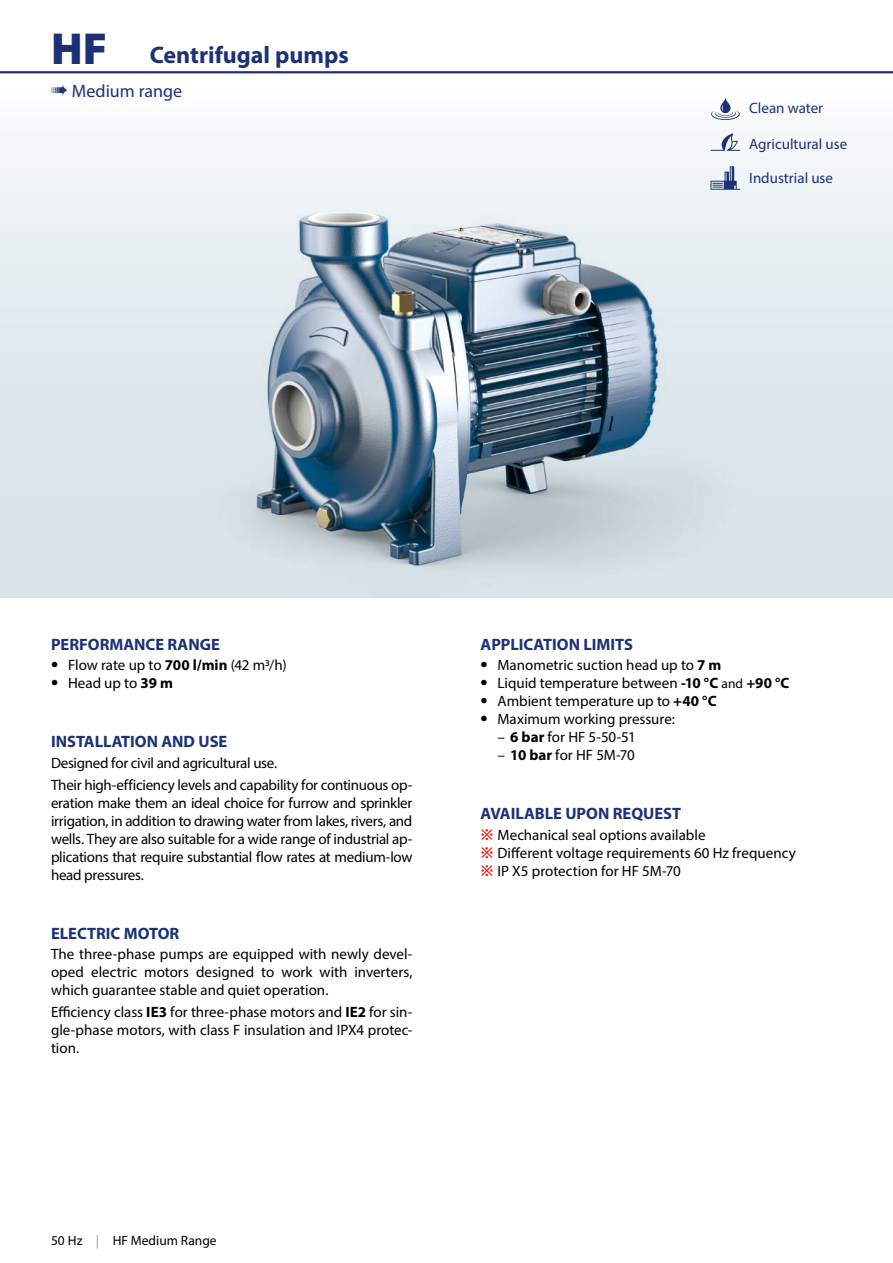
<style>
.page{position:relative;width:893px;height:1263px;background:#fff}
.page>*{position:absolute;margin:0;border:0;box-sizing:border-box;transform-origin:0 0}
.t1{font:900 45px "Myriad Pro";color:#1d3176}
.t2{font:700 24px "Myriad Pro";color:#1d3176}
.t3{font:18px "Myriad Pro";color:#1d3176}
.t4{font:700 16.5px "Myriad Pro";color:#1d3176}
.t5{font:15px/18px "Myriad Pro";letter-spacing:-.005em;color:#000;text-align:justify}
.t6{font:15px "Myriad Pro";color:#1d3176}
.t7{font:13.5px "Myriad Pro";color:#000}
.s1{font-weight:700;font-size:21px}
.s2{font-weight:700}
.s3{font-size:13.5px}
.s4{font-family:"Apple SD Gothic Neo";font-weight:700;color:#e42313}
.s5{color:#9c9e9f}
</style>
<div class="page">
<div style="left:0;top:72px;width:893px;height:525px;background:linear-gradient(to bottom,#f7fafb,#d2e0e7)"></div>
<hr style="left:0;top:71px;width:893px;height:2px;background:#1d3176">
<img style="left:112px;top:203px;width:641px;height:395px">
<img style="left:257px;top:214px;width:401px;height:351px">
<svg style="left:711px;top:98px;width:29px;height:22px"></svg>
<svg style="left:710px;top:166px;width:30px;height:24px"></svg>
<svg style="left:710px;top:134px;width:30px;height:17px"></svg>
<h1 class="t1" style="left:51px;top:18px;width:58px">HF</h1>
<p class="t3" style="left:51px;top:80px;width:133px">➠ Medium range</p>
<h2 class="t2" style="left:150px;top:39px;width:201px">Centrifugal pumps</h2>
<p class="t6" style="left:749px;top:99px;width:75px">Clean water</p>
<p class="t6" style="left:749px;top:134px;width:100px">Agricultural use</p>
<p class="t6" style="left:749px;top:169px;width:85px">Industrial use</p>
<p class="t4" style="left:51px;top:634px;width:170px">PERFORMANCE RANGE</p>
<p class="t5" style="left:51px;top:656px;width:237px"><span class="s1">•</span> Flow rate up to <span class="s2">700 l/min</span> (42 m3/h)</p>
<p class="t5" style="left:51px;top:674px;width:123px"><span class="s1">•</span> Head up to <span class="s2">39 m</span></p>
<p class="t4" style="left:51px;top:731px;width:178px">INSTALLATION AND USE</p>
<p class="t5" style="left:51px;top:751px;width:363px;line-height:22.2px">Designed for civil and agricultural use.<br>Their high-efficiency levels and capability for continuous op-</p>
<p class="t5" style="left:51px;top:793px;width:363px">eration make them an ideal choice for furrow and sprinkler irrigation, in addition to drawing water from lakes, rivers, and wells. They are also suitable for a wide range of industrial ap&shy;plications that require substantial flow rates at medium-low head pressures.</p>
<p class="t4" style="left:51px;top:922px;width:130px">ELECTRIC MOTOR</p>
<p class="t5" style="left:51px;top:945px;width:363px">The three-phase pumps are equipped with newly devel&shy;oped electric motors designed to work with inverters, which guarantee stable and quiet operation.</p>
<p class="t5" style="left:51px;top:1003px;width:363px">Efficiency class <span class="s2">IE3</span> for three-phase motors and <span class="s2">IE2</span> for sin&shy;gle-phase motors, with class F insulation and IPX4 protec&shy;tion.</p>
<p class="t4" style="left:480px;top:634px;width:154px">APPLICATION LIMITS</p>
<p class="t5" style="left:480px;top:656px;width:243px"><span class="s1">•</span> Manometric suction head up to <span class="s2">7 m</span></p>
<p class="t5" style="left:480px;top:674px;width:310px"><span class="s1">•</span> Liquid temperature between <span class="s2">-10 °C</span> <span class="s3">and</span> <span class="s2">+90 °C</span></p>
<p class="t5" style="left:480px;top:692px;width:238px"><span class="s1">•</span> Ambient temperature up to <span class="s2">+40 °C</span></p>
<p class="t5" style="left:480px;top:710px;width:196px"><span class="s1">•</span> Maximum working pressure:</p>
<p class="t5" style="left:497px;top:728px;width:140px">– <span class="s2">6 bar</span> for HF 5-50-51</p>
<p class="t5" style="left:497px;top:746px;width:139px">– <span class="s2">10 bar</span> for HF 5M-70</p>
<p class="t4" style="left:480px;top:803px;width:202px">AVAILABLE UPON REQUEST</p>
<p class="t5" style="left:480px;top:825px;width:317px;text-align:left"><span class="s4">※</span> Mechanical seal options available<br><span class="s4">※</span> Different voltage requirements 60 Hz frequency <span class="s4">※</span> IP X5 protection for HF 5M-70</p>
<p class="t7" style="left:51px;top:1232px;width:167px">50 Hz <span class="s5">|</span> HF Medium Range</p>
</div>
